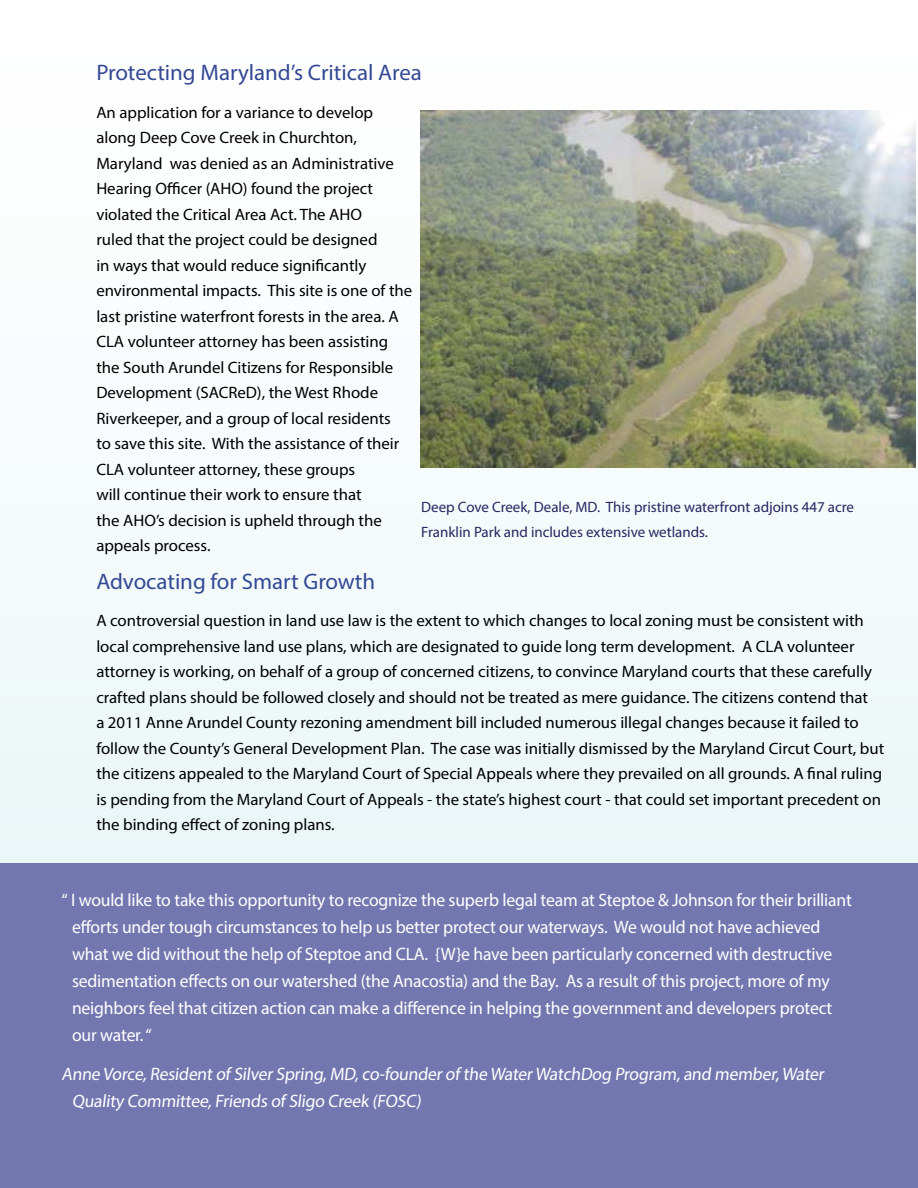
<style>
.page{position:relative;width:918px;height:1188px;background:#f5fafa}
.page>*{position:absolute;margin:0;border:0;box-sizing:border-box;transform-origin:0 0}
.t1{font:22.5px "Myriad Pro";color:#344994}
.t2{font:18px/27px "Myriad Pro";letter-spacing:-.01em;color:#fff}
.t3{font:16.5px/25.5px "Myriad Pro";color:#000}
.t4{font:15px/25.5px "Myriad Pro";color:#292562}
</style>
<div class="page">
<img style="left:421px;top:110px;width:495px;height:357px">
<div style="left:0;top:864px;width:918px;height:324px;background:#7377af"></div>
<h1 class="t1" style="left:96px;top:59px;width:327px">Protecting Maryland’s Critical Area</h1>
<p class="t3" style="left:96px;top:99px;width:317px">An application for a variance to develop along Deep Cove Creek in Churchton, Maryland was denied as an Administrative Hearing Officer (AHO) found the project violated the Critical Area Act. The AHO<br>ruled that the project could be designed<br>in ways that would reduce significantly environmental impacts. This site is one of the last pristine waterfront forests in the area. A CLA volunteer attorney has been assisting the South Arundel Citizens for Responsible Development (SACReD), the West Rhode Riverkeeper, and a group of local residents<br>to save this site. With the assistance of their CLA volunteer attorney, these groups<br>will continue their work to ensure that<br>the AHO’s decision is upheld through the appeals process.</p>
<h1 class="t1" style="left:96px;top:567px;width:280px">Advocating for Smart Growth</h1>
<p class="t3" style="left:96px;top:608px;width:789px">A controversial question in land use law is the extent to which changes to local zoning must be consistent with local comprehensive land use plans, which are designated to guide long term development. A CLA volunteer attorney is working, on behalf of a group of concerned citizens, to convince Maryland courts that these carefully crafted plans should be followed closely and should not be treated as mere guidance. The citizens contend that<br>a 2011 Anne Arundel County rezoning amendment bill included numerous illegal changes because it failed to follow the County’s General Development Plan. The case was initially dismissed by the Maryland Circut Court, but the citizens appealed to the Maryland Court of Special Appeals where they prevailed on all grounds. A final ruling is pending from the Maryland Court of Appeals - the state’s highest court - that could set important precedent on the binding effect of zoning plans.</p>
<p class="t4" style="left:421px;top:494px;width:434px">Deep Cove Creek, Deale, MD. This pristine waterfront adjoins 447 acre<br>Franklin Park and includes extensive wetlands.</p>
<p class="t2" style="left:72px;top:886px;width:781px;text-indent:-10px">“ I would like to take this opportunity to recognize the superb legal team at Steptoe &amp; Johnson for their brilliant efforts under tough circumstances to help us better protect our waterways. We would not have achieved what we did without the help of Steptoe and CLA. {W}e have been particularly concerned with destructive sedimentation effects on our watershed (the Anacostia) and the Bay. As a result of this project, more of my neighbors feel that citizen action can make a difference in helping the government and developers protect our water. “</p>
<p class="t2" style="left:72px;top:1060px;width:756px;text-indent:-10px">Anne Vorce,Resident of Silver Spring,MD,co-founder of the Water WatchDog Program,and member,Water<br>Quality Committee,Friends of Sligo Creek (FOSC)</p>
</div>
